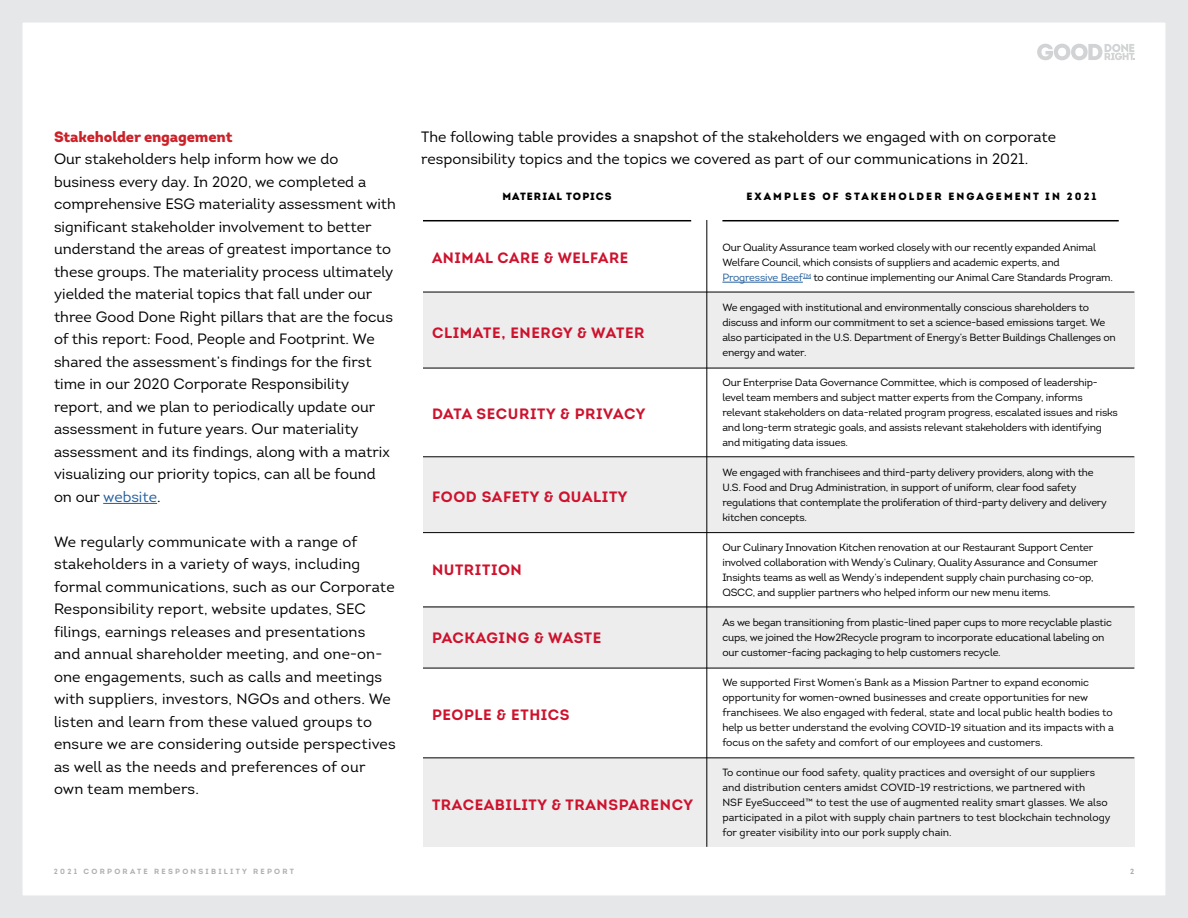
<style>
.page{position:relative;width:1188px;height:918px;background:#fff}
.page>*{position:absolute;margin:0;border:0;box-sizing:border-box;transform-origin:0 0}
.t1{font:15px/22.5px "Intro";color:#000}
.t2{font:700 15px "Intro";letter-spacing:.04em;color:#cd122d}
.t3{font:900 15px "Intro";letter-spacing:-.01em;color:#cc2129}
.t4{font:10.5px/15px "Intro";letter-spacing:-.02em;color:#000}
.t5{font:10.5px/15px "Intro";color:#000}
.t6{font:900 10.5px "Intro";letter-spacing:.2em;color:#000}
.t7{font:900 10.5px "Intro";letter-spacing:.1em;color:#000}
.t8{font:700 7.5px "Intro";letter-spacing:.3em;color:#b1aeae}
.t9{font:700 7.5px "Intro";color:#a7a9ac}
.s1{color:#215e9e}
</style>
<div class="page">
<svg style="left:1037px;top:44px;width:97px;height:16px"></svg>
<hr style="left:103px;top:503px;width:54px;height:1px;background:#215e9e">
<div style="left:423px;top:292px;width:711px;height:76px;background:#ededee"></div>
<div style="left:423px;top:457px;width:711px;height:75px;background:#ededee"></div>
<div style="left:423px;top:607px;width:711px;height:61px;background:#ededee"></div>
<div style="left:423px;top:758px;width:711px;height:89px;background:#ededee"></div>
<hr style="left:722px;top:282px;width:81px;height:1px;background:#215e9e">
<hr style="left:722px;top:220px;width:397px;height:1px;background:#000">
<hr style="left:423px;top:220px;width:268px;height:1px;background:#000">
<hr style="left:423px;top:292px;width:711px;height:1px;background:#000">
<hr style="left:706px;top:220px;width:1px;height:627px;background:#000">
<hr style="left:423px;top:368px;width:711px;height:1px;background:#000">
<hr style="left:423px;top:456px;width:711px;height:1px;background:#000">
<hr style="left:423px;top:532px;width:711px;height:1px;background:#000">
<hr style="left:423px;top:607px;width:711px;height:1px;background:#000">
<hr style="left:423px;top:668px;width:711px;height:1px;background:#000">
<hr style="left:423px;top:757px;width:711px;height:1px;background:#000">
<div style="left:0;top:0;width:1188px;height:918px;border:22px solid #e6e7e8"></div>
<h1 class="t3" style="left:54px;top:127px;width:180px">Stakeholder engagement</h1>
<p class="t1" style="left:54px;top:148px;width:343px">Our stakeholders help inform how we do business every day. In 2020, we completed a comprehensive ESG materiality assessment with significant stakeholder involvement to better understand the areas of greatest importance to these groups. The materiality process ultimately yielded the material topics that fall under our three Good Done Right pillars that are the focus of this report: Food, People and Footprint. We shared the assessment’s findings for the first time in our 2020 Corporate Responsibility report, and we plan to periodically update our assessment in future years. Our materiality assessment and its findings, along with a matrix visualizing our priority topics, can all be found on our <span class="s1">website</span>.</p>
<p class="t1" style="left:54px;top:530px;width:343px">We regularly communicate with a range of stakeholders in a variety of ways, including formal communications, such as our Corporate Responsibility report, website updates, SEC filings, earnings releases and presentations<br>and annual shareholder meeting, and one-on&shy;one engagements, such as calls and meetings with suppliers, investors, NGOs and others. We listen and learn from these valued groups to ensure we are considering outside perspectives as well as the needs and preferences of our own team members.</p>
<h1 class="t1" style="left:421px;top:125px;width:636px">The following table provides a snapshot of the stakeholders we engaged with on corporate responsibility topics and the topics we covered as part of our communications in 2021.</h1>
<p class="t7" style="left:502px;top:189px;width:111px">MATERIAL TOPICS</p>
<p class="t6" style="left:746px;top:189px;width:352px">EXAMPLES OF STAKEHOLDER ENGAGEMENT IN 2021</p>
<h1 class="t2" style="left:432px;top:249px;width:198px">ANIMAL CARE &amp; WELFARE</h1>
<h1 class="t2" style="left:432px;top:323px;width:214px">CLIMATE, ENERGY &amp; WATER</h1>
<h1 class="t2" style="left:432px;top:404px;width:215px">DATA SECURITY &amp; PRIVACY</h1>
<h1 class="t2" style="left:432px;top:487px;width:197px">FOOD SAFETY &amp; QUALITY</h1>
<h1 class="t2" style="left:432px;top:561px;width:91px">NUTRITION</h1>
<h1 class="t2" style="left:432px;top:628px;width:171px">PACKAGING &amp; WASTE</h1>
<h1 class="t2" style="left:432px;top:705px;width:139px">PEOPLE &amp; ETHICS</h1>
<h1 class="t2" style="left:432px;top:795px;width:262px">TRACEABILITY &amp; TRANSPARENCY</h1>
<p class="t4" style="left:722px;top:240px;width:392px">Our Quality Assurance team worked closely with our recently expanded Animal<br>Welfare Council, which consists of suppliers and academic experts, and<br><span class="s1">Progressive Beef</span><sup>TM</sup> to continue implementing our Animal Care Standards Program.</p>
<p class="t4" style="left:722px;top:300px;width:395px">We engaged with institutional and environmentally conscious shareholders to discuss and inform our commitment to set a science-based emissions target. We also participated in the U.S. Department of Energy’s Better Buildings Challenges on energy and water.</p>
<p class="t4" style="left:722px;top:375px;width:397px">Our Enterprise Data Governance Committee, which is composed of leadership&shy;level team members and subject matter experts from the Company, informs relevant stakeholders on data-related program progress, escalated issues and risks and long-term strategic goals, and assists relevant stakeholders with identifying and mitigating data issues.</p>
<p class="t4" style="left:722px;top:465px;width:386px">We engaged with franchisees and third-party delivery providers, along with the U.S. Food and Drug Administration, in support of uniform, clear food safety regulations that contemplate the proliferation of third-party delivery and delivery kitchen concepts.</p>
<p class="t4" style="left:722px;top:540px;width:377px">Our Culinary Innovation Kitchen renovation at our Restaurant Support Center involved collaboration with Wendy’s Culinary, Quality Assurance and Consumer Insights teams as well as Wendy’s independent supply chain purchasing co-op, QSCC, and supplier partners who helped inform our new menu items.</p>
<p class="t4" style="left:722px;top:615px;width:391px">As we began transitioning from plastic-lined paper cups to more recyclable plastic cups, we joined the How2Recycle program to incorporate educational labeling on our customer-facing packaging to help customers recycle.</p>
<p class="t4" style="left:722px;top:675px;width:393px">We supported First Women’s Bank as a Mission Partner to expand economic opportunity for women-owned businesses and create opportunities for new franchisees. We also engaged with federal, state and local public health bodies to help us better understand the evolving COVID-19 situation and its impacts with a focus on the safety and comfort of our employees and customers.</p>
<p class="t5" style="left:722px;top:765px;width:390px">To continue our food safety, quality practices and oversight of our suppliers and distribution centers amidst COVID-19 restrictions, we partnered with<br>NSF EyeSucceed™ to test the use of augmented reality smart glasses. We also participated in a pilot with supply chain partners to test blockchain technology for greater visibility into our pork supply chain.</p>
<p class="t8" style="left:54px;top:867px;width:241px">2021 CORPORATE RESPONSIBILITY REPORT</p>
<p class="t9" style="left:1130px;top:867px;width:6px">2</p>
</div>
